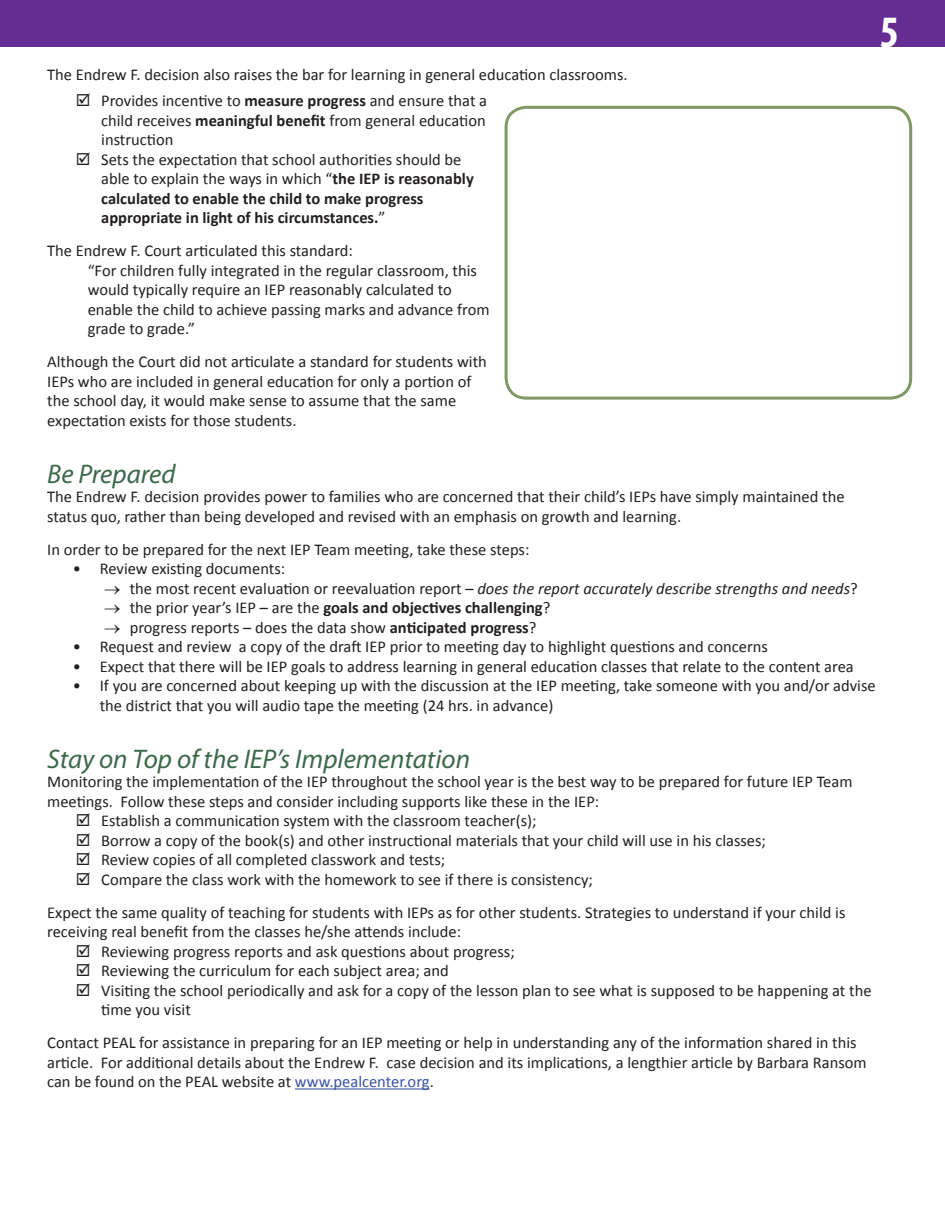
<style>
.page{position:relative;width:945px;height:1215px;background:#fff}
.page>*{position:absolute;margin:0;border:0;box-sizing:border-box;transform-origin:0 0}
.t1{font:700 condensed 45px "Myriad Pro";color:#fff}
.t2{font:italic 27px "Myriad Pro";color:#3c684a}
.t3{font:16.5px/19.5px "Calibri";color:#231f20}
.t4{font:700 16.5px/19.5px "Calibri";color:#231f20}
.t5{font:italic 16.5px "Calibri";color:#231f20}
.s1{font-weight:700}
.s2{font-weight:400}
.s3{font-style:normal}
.s4{color:#3a53a3}
</style>
<div class="page">
<div style="left:0;top:0;width:945px;height:46px;background:#652d91"></div>
<hr style="left:295px;top:1088px;width:135px;height:2px;background:#3a53a3">
<div style="left:505px;top:106px;width:407px;height:294px;border:3px solid #809863;border-radius:20px"></div>
<p class="t1" style="left:880px;top:4px;width:21px">5</p>
<p class="t3" style="left:47px;top:65px;width:582px">The Endrew F. decision also raises the bar for learning in general education classrooms.</p>
<p class="t3" style="left:101px;top:91px;width:387px;text-align:justify">Provides incentive to <span class="s1">measure progress</span> and ensure that a child receives <span class="s1">meaningful benefit</span> from general education instruction</p>
<p class="t4" style="left:101px;top:149px;width:374px"><span class="s2">Sets the expectation that school authorities should be able to explain the ways in which “</span>the IEP is reasonably calculated to enable the child to make progress appropriate in light of his circumstances.<span class="s2">”</span></p>
<p class="t3" style="left:47px;top:241px;width:307px">The Endrew F. Court articulated this standard:</p>
<p class="t3" style="left:88px;top:260px;width:403px">“For children fully integrated in the regular classroom, this would typically require an IEP reasonably calculated to enable the child to achieve passing marks and advance from grade to grade.”</p>
<p class="t3" style="left:47px;top:352px;width:441px">Although the Court did not articulate a standard for students with IEPs who are included in general education for only a portion of the school day, it would make sense to assume that the same expectation exists for those students.</p>
<p class="t2" style="left:47px;top:457px;width:130px">Be Prepared</p>
<p class="t3" style="left:47px;top:487px;width:799px">The Endrew F. decision provides power to families who are concerned that their child’s IEPs have simply maintained the status quo, rather than being developed and revised with an emphasis on growth and learning.</p>
<p class="t3" style="left:47px;top:539px;width:484px">In order to be prepared for the next IEP Team meeting, take these steps:</p>
<p class="t3" style="left:73px;top:559px;width:214px">• Review existing documents:</p>
<p class="t5" style="left:104px;top:577px;width:755px">→ <span class="s3">the most recent evaluation or reevaluation report –</span> does the report accurately describe strengths and needs<span class="s3">?</span></p>
<p class="t4" style="left:104px;top:598px;width:448px">→ <span class="s2">the prior year’s IEP – are the</span> goals and objectives challenging<span class="s2">?</span></p>
<p class="t3" style="left:104px;top:617px;width:434px">→ progress reports – does the data show <span class="s1">anticipated progress</span>?</p>
<p class="t3" style="left:73px;top:637px;width:697px">• Request and review a copy of the draft IEP prior to meeting day to highlight questions and concerns</p>
<p class="t3" style="left:73px;top:656px;width:783px">• Expect that there will be IEP goals to address learning in general education classes that relate to the content area</p>
<p class="t3" style="left:100px;top:676px;width:778px;text-indent:-27px">• If you are concerned about keeping up with the discussion at the IEP meeting, take someone with you and/or advise the district that you will audio tape the meeting (24 hrs. in advance)</p>
<p class="t2" style="left:47px;top:742px;width:424px">Stay on Top of the IEP’s Implementation</p>
<p class="t3" style="left:47px;top:772px;width:807px">Monitoring the implementation of the IEP throughout the school year is the best way to be prepared for future IEP Team meetings. Follow these steps and consider including supports like these in the IEP:</p>
<p class="t3" style="left:101px;top:811px;width:437px">Establish a communication system with the classroom teacher(s);</p>
<p class="t3" style="left:101px;top:830px;width:666px">Borrow a copy of the book(s) and other instructional materials that your child will use in his classes;</p>
<p class="t3" style="left:101px;top:850px;width:346px">Review copies of all completed classwork and tests;</p>
<p class="t3" style="left:101px;top:869px;width:493px">Compare the class work with the homework to see if there is consistency;</p>
<p class="t3" style="left:47px;top:902px;width:800px">Expect the same quality of teaching for students with IEPs as for other students. Strategies to understand if your child is receiving real benefit from the classes he/she attends include:</p>
<p class="t3" style="left:101px;top:941px;width:415px">Reviewing progress reports and ask questions about progress;</p>
<p class="t3" style="left:101px;top:961px;width:349px">Reviewing the curriculum for each subject area; and</p>
<p class="t3" style="left:101px;top:980px;width:772px">Visiting the school periodically and ask for a copy of the lesson plan to see what is supposed to be happening at the time you visit</p>
<p class="t3" style="left:47px;top:1033px;width:821px">Contact PEAL for assistance in preparing for an IEP meeting or help in understanding any of the information shared in this article. For additional details about the Endrew F. case decision and its implications, a lengthier article by Barbara Ransom can be found on the PEAL website at <span class="s4">www.pealcenter.org</span>.</p>
</div>
